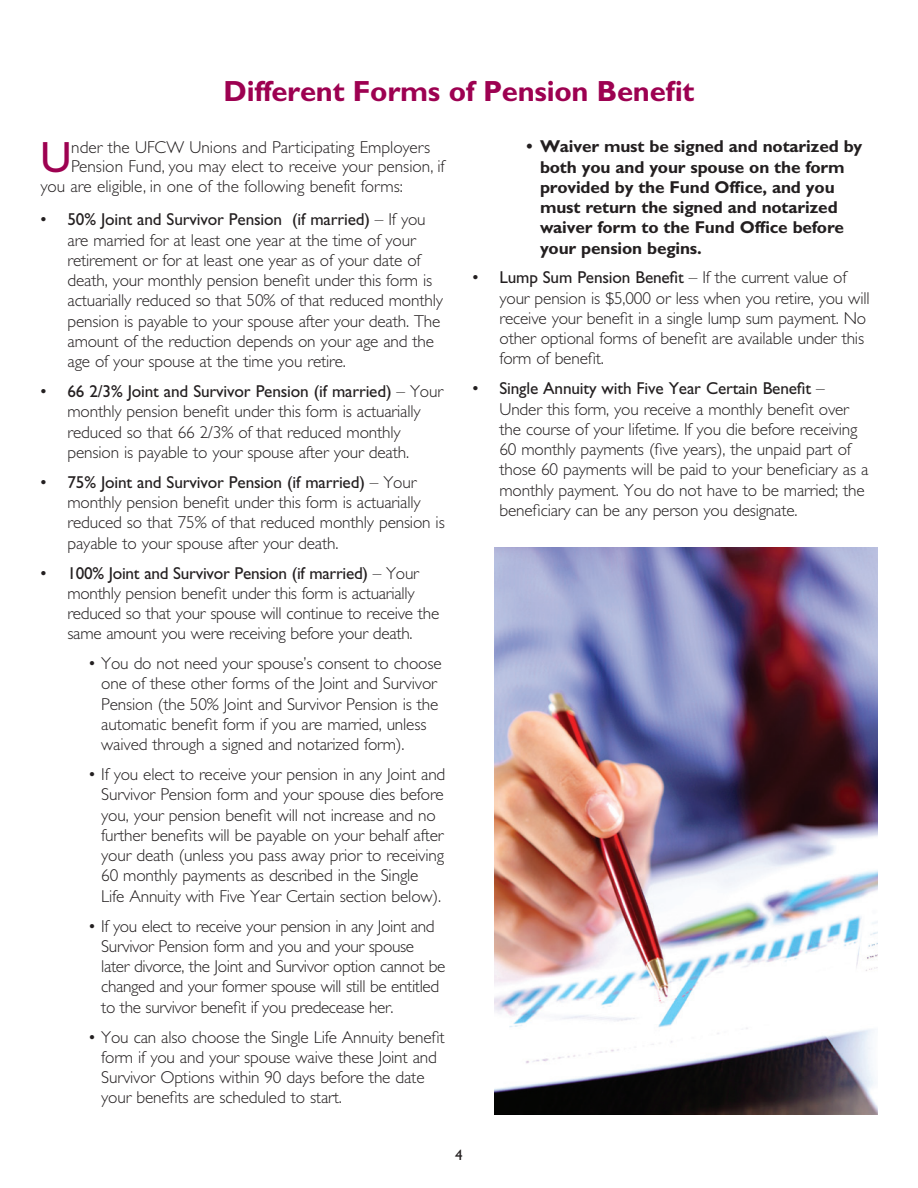
<style>
.page{position:relative;width:918px;height:1188px;background:#fff}
.page>*{position:absolute;margin:0;border:0;box-sizing:border-box;transform-origin:0 0}
.t1{font:43.8px "Gill Sans";color:#9d0151}
.t2{font:700 29.25px "Gill Sans";letter-spacing:-.01em;color:#9d0151}
.t3{font:300 17.25px/20.2px "Gill Sans";letter-spacing:-.01em;color:#231f20}
.t4{font:700 17.25px/20.2px "Gill Sans";letter-spacing:-.01em;color:#231f20}
.t5{font:15px "Gill Sans";color:#231f20}
.s1{font-weight:400}
</style>
<div class="page">
<img style="left:495px;top:548px;width:383px;height:567px">
<h2 class="t2" style="left:224px;top:74px;width:472px">Different Forms of Pension Benefit</h2>
<h1 class="t1" style="left:40px;top:132px;width:33px">U</h1>
<p class="t3" style="left:71px;top:137px;width:360px">nder the UFCW Unions and Participating Employers</p>
<p class="t3" style="left:71px;top:156px;width:375px">Pension Fund, you may elect to receive your pension, if</p>
<p class="t3" style="left:40px;top:176px;width:364px">you are eligible, in one of the following benefit forms:</p>
<p class="t3" style="left:67px;top:209px;width:377px;text-indent:-27px"><span class="s1">• 50% Joint and Survivor Pension (if married)</span> – If you are married for at least one year at the time of your retirement or for at least one year as of your date of death, your monthly pension benefit under this form is actuarially reduced so that 50% of that reduced monthly pension is payable to your spouse after your death. The amount of the reduction depends on your age and the age of your spouse at the time you retire.</p>
<p class="t3" style="left:67px;top:381px;width:377px;text-indent:-27px"><span class="s1">• 66 2/3% Joint and Survivor Pension (if married)</span> – Your monthly pension benefit under this form is actuarially reduced so that 66 2/3% of that reduced monthly pension is payable to your spouse after your death.</p>
<p class="t3" style="left:67px;top:472px;width:379px;text-indent:-27px"><span class="s1">• 75% Joint and Survivor Pension (if married)</span> – Your monthly pension benefit under this form is actuarially reduced so that 75% of that reduced monthly pension is payable to your spouse after your death.</p>
<p class="t3" style="left:67px;top:563px;width:373px;text-indent:-27px"><span class="s1">• 100% Joint and Survivor Pension (if married)</span> – Your monthly pension benefit under this form is actuarially reduced so that your spouse will continue to receive the same amount you were receiving before your death.</p>
<p class="t3" style="left:101px;top:653px;width:342px;text-indent:-14px">• You do not need your spouse’s consent to choose one of these other forms of the Joint and Survivor Pension (the 50% Joint and Survivor Pension is the automatic benefit form if you are married, unless waived through a signed and notarized form).</p>
<p class="t3" style="left:101px;top:764px;width:346px;text-indent:-14px">• If you elect to receive your pension in any Joint and Survivor Pension form and your spouse dies before you, your pension benefit will not increase and no further benefits will be payable on your behalf after your death (unless you pass away prior to receiving 60 monthly payments as described in the Single Life Annuity with Five Year Certain section below).</p>
<p class="t3" style="left:101px;top:916px;width:346px;text-indent:-14px">• If you elect to receive your pension in any Joint and Survivor Pension form and you and your spouse later divorce, the Joint and Survivor option cannot be changed and your former spouse will still be entitled to the survivor benefit if you predecease her.</p>
<p class="t3" style="left:101px;top:1027px;width:345px;text-indent:-14px">• You can also choose the Single Life Annuity benefit form if you and your spouse waive these Joint and Survivor Options within 90 days before the date your benefits are scheduled to start.</p>
<p class="t4" style="left:540px;top:136px;width:324px;text-indent:-14px">• Waiver must be signed and notarized by both you and your spouse on the form provided by the Fund Office, and you must return the signed and notarized waiver form to the Fund Office before your pension begins.</p>
<p class="t3" style="left:500px;top:268px;width:372px;text-indent:-27px"><span class="s1">• Lump Sum Pension Benefit</span> – If the current value of your pension is $5,000 or less when you retire, you will receive your benefit in a single lump sum payment. No other optional forms of benefit are available under this form of benefit.</p>
<p class="t3" style="left:500px;top:379px;width:371px;text-indent:-27px"><span class="s1">• Single Annuity with Five Year Certain Benefit</span> – Under this form, you receive a monthly benefit over the course of your lifetime. If you die before receiving 60 monthly payments (five years), the unpaid part of those 60 payments will be paid to your beneficiary as a monthly payment. You do not have to be married; the beneficiary can be any person you designate.</p>
<p class="t5" style="left:455px;top:1147px;width:9px">4</p>
</div>
